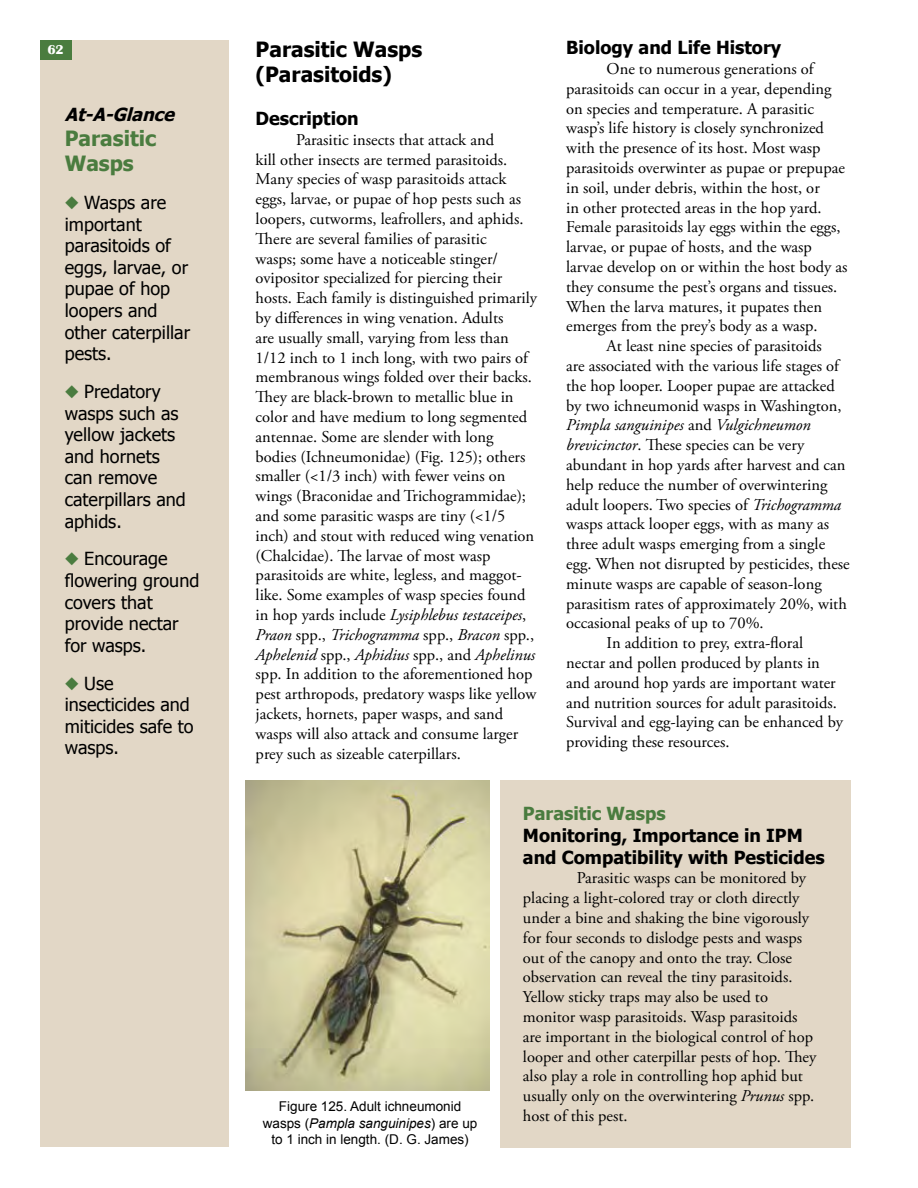
<style>
.page{position:relative;width:918px;height:1188px;background:#fff}
.page>*{position:absolute;margin:0;border:0;box-sizing:border-box;transform-origin:0 0}
.t1{font:700 21px/25.2px "Tahoma";color:#000}
.t2{font:700 21px/25.2px "Tahoma";color:#4a7c3f}
.t3{font:18px/21.6px "Tahoma";color:#000}
.t4{font:700 18px/21.6px "Tahoma";color:#000}
.t5{font:700 18px "Tahoma";color:#4a7c3f}
.t6{font:italic 700 18px "Tahoma";color:#000}
.t7{font:16.5px/19.8px "Adobe Garamond Pro";color:#000}
.t8{font:italic 16.5px "Adobe Garamond Pro";color:#000}
.t9{font:13.5px/16.2px "Arial";color:#000;text-align:center}
.t10{font:700 13.5px "Britannic";color:#fff}
.s1{font-style:italic}
.s2{color:#4a7c3f}
.s3{font-style:normal}
</style>
<div class="page">
<div style="left:500px;top:780px;width:350px;height:368px;background:#e2d7c6"></div>
<div style="left:40px;top:40px;width:190px;height:1108px;background:#e2d7c6"></div>
<div style="left:40px;top:40px;width:32px;height:20px;background:#4a7c3f"></div>
<img style="left:245px;top:780px;width:244px;height:311px">
<p class="t10" style="left:47px;top:42px;width:18px">62</p>
<p class="t1" style="left:256px;top:36px;width:168px">Parasitic Wasps (Parasitoids)</p>
<p class="t4" style="left:256px;top:107px;width:105px">Description</p>
<p class="t7" style="left:256px;top:130px;width:283px;text-indent:41px">Parasitic insects that attack and<br>kill other insects are termed parasitoids.<br>Many species of wasp parasitoids attack eggs, larvae, or pupae of hop pests such as loopers, cutworms, leafrollers, and aphids.<br>There are several families of parasitic<br>wasps; some have a noticeable stinger/ ovipositor specialized for piercing their hosts. Each family is distinguished primarily by differences in wing venation. Adults<br>are usually small, varying from less than 1/12 inch to 1 inch long, with two pairs of membranous wings folded over their backs.<br>They are black-brown to metallic blue in color and have medium to long segmented antennae. Some are slender with long bodies (Ichneumonidae) (Fig. 125); others smaller (&lt;1/3 inch) with fewer veins on wings (Braconidae and Trichogrammidae); and some parasitic wasps are tiny (&lt;1/5 inch) and stout with reduced wing venation (Chalcidae). The larvae of most wasp parasitoids are white, legless, and maggot&shy;like. Some examples of wasp species found in hop yards include <span class="s1">Lysiphlebus testaceipes</span>, <span class="s1">Praon</span> spp., <span class="s1">Trichogramma</span> spp., <span class="s1">Bracon</span> spp., <span class="s1">Aphelenid</span> spp., <span class="s1">Aphidius</span> spp., and <span class="s1">Aphelinus </span>spp. In addition to the aforementioned hop pest arthropods, predatory wasps like yellow jackets, hornets, paper wasps, and sand wasps will also attack and consume larger prey such as sizeable caterpillars.</p>
<p class="t6" style="left:65px;top:103px;width:116px">At-A-Glance</p>
<p class="t2" style="left:65px;top:125px;width:93px">Parasitic<br>Wasps</p>
<p class="t3" style="left:65px;top:191px;width:127px"><span class="s2">◆</span> Wasps are important parasitoids of eggs, larvae, or pupae of hop loopers and other caterpillar pests.</p>
<p class="t3" style="left:65px;top:380px;width:123px"><span class="s2">◆</span> Predatory wasps such as yellow jackets and hornets can remove caterpillars and aphids.</p>
<p class="t3" style="left:65px;top:548px;width:136px"><span class="s2">◆</span> Encourage flowering ground covers that provide nectar for wasps.</p>
<p class="t3" style="left:65px;top:672px;width:130px"><span class="s2">◆</span> Use insecticides and miticides safe to wasps.</p>
<p class="t4" style="left:566px;top:36px;width:217px">Biology and Life History</p>
<p class="t7" style="left:607px;top:60px;width:208px">One to numerous generations of</p>
<p class="t7" style="left:566px;top:79px;width:267px">parasitoids can occur in a year, depending</p>
<p class="t7" style="left:566px;top:99px;width:250px">on species and temperature. A parasitic</p>
<p class="t7" style="left:566px;top:119px;width:259px">wasp’s life history is closely synchronized</p>
<p class="t7" style="left:566px;top:139px;width:256px">with the presence of its host. Most wasp</p>
<p class="t7" style="left:566px;top:159px;width:280px">parasitoids overwinter as pupae or prepupae</p>
<p class="t7" style="left:566px;top:178px;width:255px">in soil, under debris, within the host, or</p>
<p class="t7" style="left:566px;top:198px;width:257px">in other protected areas in the hop yard.</p>
<p class="t7" style="left:566px;top:218px;width:276px">Female parasitoids lay eggs within the eggs,</p>
<p class="t7" style="left:566px;top:238px;width:247px">larvae, or pupae of hosts, and the wasp</p>
<p class="t7" style="left:566px;top:258px;width:283px">larvae develop on or within the host body as</p>
<p class="t7" style="left:566px;top:277px;width:273px">they consume the pest’s organs and tissues.</p>
<p class="t7" style="left:566px;top:297px;width:257px">When the larva matures, it pupates then</p>
<p class="t7" style="left:566px;top:317px;width:253px">emerges from the prey’s body as a wasp.</p>
<p class="t7" style="left:607px;top:337px;width:217px">At least nine species of parasitoids</p>
<p class="t7" style="left:566px;top:357px;width:274px">are associated with the various life stages of</p>
<p class="t7" style="left:566px;top:376px;width:270px">the hop looper. Looper pupae are attacked</p>
<p class="t7" style="left:566px;top:396px;width:277px">by two ichneumonid wasps in Washington,</p>
<p class="t8" style="left:566px;top:415px;width:246px">Pimpla sanguinipes <span class="s3">and</span> Vulgichneumon</p>
<p class="t7" style="left:566px;top:436px;width:240px"><span class="s1">brevicinctor</span>. These species can be very</p>
<p class="t7" style="left:566px;top:456px;width:281px">abundant in hop yards after harvest and can</p>
<p class="t7" style="left:566px;top:475px;width:263px">help reduce the number of overwintering</p>
<p class="t7" style="left:566px;top:495px;width:276px">adult loopers. Two species of <span class="s1">Trichogramma</span></p>
<p class="t7" style="left:566px;top:515px;width:264px">wasps attack looper eggs, with as many as</p>
<p class="t7" style="left:566px;top:535px;width:261px">three adult wasps emerging from a single</p>
<p class="t7" style="left:566px;top:555px;width:285px">egg. When not disrupted by pesticides, these</p>
<p class="t7" style="left:566px;top:574px;width:257px">minute wasps are capable of season-long</p>
<p class="t7" style="left:566px;top:594px;width:282px">parasitism rates of approximately 20%, with</p>
<p class="t7" style="left:566px;top:614px;width:199px">occasional peaks of up to 70%.</p>
<p class="t7" style="left:607px;top:634px;width:198px">In addition to prey, extra-floral</p>
<p class="t7" style="left:566px;top:654px;width:255px">nectar and pollen produced by plants in</p>
<p class="t7" style="left:566px;top:673px;width:271px">and around hop yards are important water</p>
<p class="t7" style="left:566px;top:693px;width:272px">and nutrition sources for adult parasitoids.</p>
<p class="t7" style="left:566px;top:713px;width:278px">Survival and egg-laying can be enhanced by</p>
<p class="t7" style="left:566px;top:733px;width:165px">providing these resources.</p>
<p class="t9" style="left:263px;top:1099px;width:216px">Figure 125. Adult ichneumonid wasps (<span class="s1">Pampla sanguinipes</span>) are up to 1 inch in length. (D. G. James)</p>
<p class="t5" style="left:523px;top:802px;width:144px">Parasitic Wasps</p>
<p class="t4" style="left:523px;top:824px;width:303px">Monitoring, Importance in IPM and Compatibility with Pesticides</p>
<p class="t7" style="left:523px;top:869px;width:295px;text-indent:54px">Parasitic wasps can be monitored by placing a light-colored tray or cloth directly under a bine and shaking the bine vigorously for four seconds to dislodge pests and wasps out of the canopy and onto the tray. Close observation can reveal the tiny parasitoids.<br>Yellow sticky traps may also be used to monitor wasp parasitoids. Wasp parasitoids are important in the biological control of hop looper and other caterpillar pests of hop. They also play a role in controlling hop aphid but usually only on the overwintering <span class="s1">Prunus</span> spp. host of this pest.</p>
</div>
